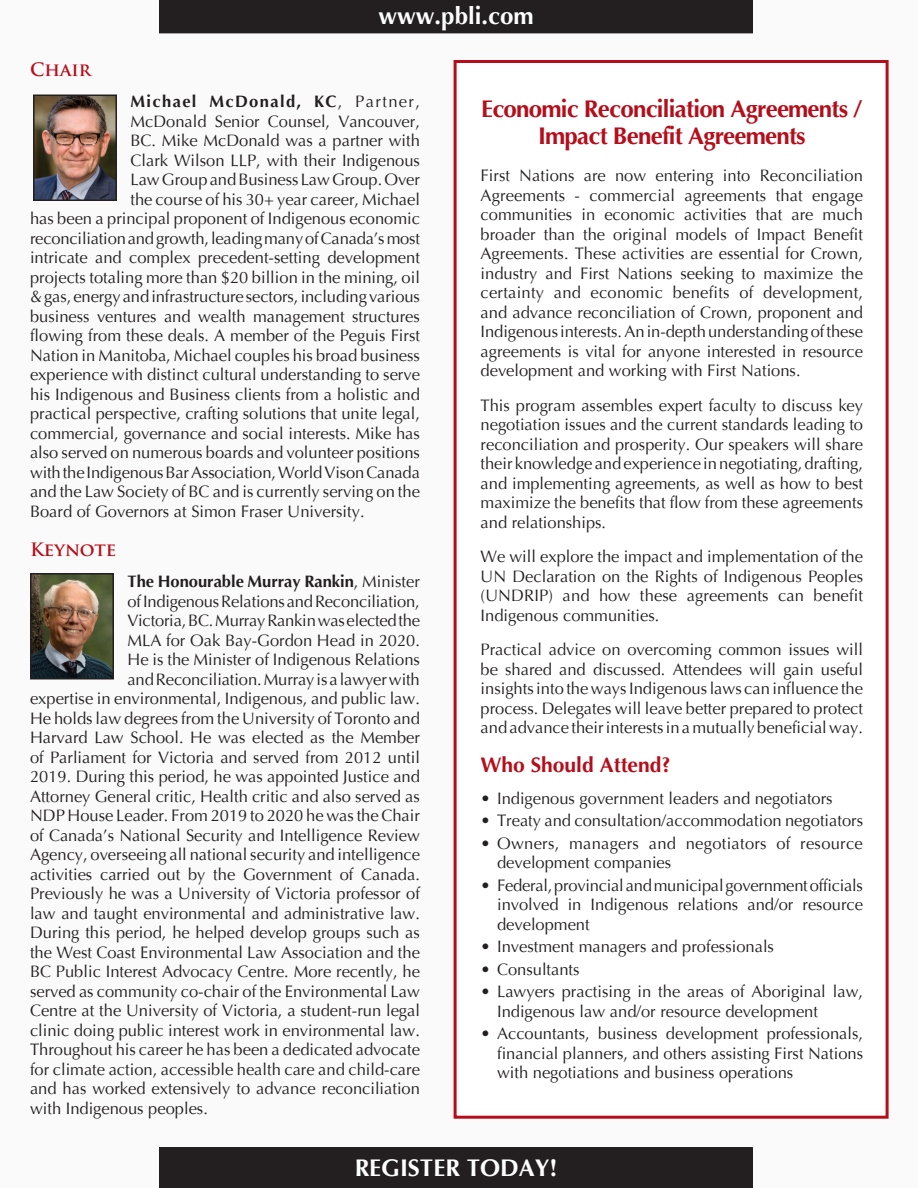
<style>
.page{position:relative;width:918px;height:1188px;background:#fff}
.page>*{position:absolute;margin:0;border:0;box-sizing:border-box;transform-origin:0 0}
.Front_Title{font:700 24px/27px "Optima";letter-spacing:-.03em;color:#b50e1a;text-align:center}
.Agenda_Breaks{font:700 24px "Optima";color:#fff}
.Blurb_Points{font:700 21px "Optima";color:#b50e1a}
.Biography_title{font:700 18px "Trajan Pro";color:#b50e1a}
.Biography{font:16.5px "Optima";color:#231f20}
.Blurb{font:16.5px/19.5px "Optima";color:#231f20;text-align:justify}
.Blurb-2{font:16.5px/19.5px "Optima";letter-spacing:.02em;color:#231f20}
.Biography-2{font:700 16.5px "Optima";color:#231f20}
.Biography-3{font:700 16.5px "Optima";letter-spacing:.085em;color:#231f20}
.s1{font-weight:400}
</style>
<div class="page">
<div style="left:159px;top:0;width:594px;height:33px;background:#231f20"></div>
<div style="left:159px;top:1147px;width:594px;height:41px;background:#231f20"></div>
<div style="left:454px;top:60px;width:435px;height:1059px;background:#fff;border:3px solid #b50e1a"></div>
<img style="left:36px;top:97px;width:78px;height:101px">
<div style="left:33px;top:94px;width:84px;height:107px;border:2px solid #231f20"></div>
<img style="left:33px;top:576px;width:78px;height:101px">
<div style="left:30px;top:573px;width:84px;height:107px;border:2px solid #231f20"></div>
<p class="Biography_title" style="left:30px;top:58px;width:63px">Chair</p>
<p class="Agenda_Breaks" style="left:379px;top:2px;width:156px">www.pbli.com</p>
<p class="Biography-3" style="left:130px;top:92px;width:291px">Michael McDonald, KC<span class="s1">, Partner,</span></p>
<p class="Biography" style="left:130px;top:112px;width:291px">McDonald Senior Counsel, Vancouver,</p>
<p class="Biography" style="left:130px;top:131px;width:291px">BC. Mike McDonald was a partner with</p>
<p class="Biography" style="left:130px;top:151px;width:291px">Clark Wilson LLP, with their Indigenous</p>
<p class="Biography" style="left:130px;top:170px;width:291px">Law Group and Business Law Group. Over</p>
<p class="Biography" style="left:130px;top:190px;width:291px">the course of his 30+ year career, Michael</p>
<p class="Biography" style="left:30px;top:209px;width:391px">has been a principal proponent of Indigenous economic</p>
<p class="Biography" style="left:30px;top:229px;width:392px">reconciliation and growth, leading many of Canada’s most</p>
<p class="Biography" style="left:30px;top:248px;width:391px">intricate and complex precedent-setting development</p>
<p class="Biography" style="left:30px;top:268px;width:391px">projects totaling more than $20 billion in the mining, oil</p>
<p class="Biography" style="left:30px;top:287px;width:391px">&amp; gas, energy and infrastructure sectors, including various</p>
<p class="Biography" style="left:30px;top:307px;width:391px">business ventures and wealth management structures</p>
<p class="Biography" style="left:30px;top:326px;width:392px">flowing from these deals. A member of the Peguis First</p>
<p class="Biography" style="left:30px;top:346px;width:391px">Nation in Manitoba, Michael couples his broad business</p>
<p class="Biography" style="left:30px;top:365px;width:391px">experience with distinct cultural understanding to serve</p>
<p class="Biography" style="left:30px;top:385px;width:391px">his Indigenous and Business clients from a holistic and</p>
<p class="Biography" style="left:30px;top:404px;width:392px">practical perspective, crafting solutions that unite legal,</p>
<p class="Biography" style="left:30px;top:424px;width:391px">commercial, governance and social interests. Mike has</p>
<p class="Biography" style="left:30px;top:443px;width:391px">also served on numerous boards and volunteer positions</p>
<p class="Biography" style="left:30px;top:463px;width:391px">with the Indigenous Bar Association, World Vison Canada</p>
<p class="Biography" style="left:30px;top:482px;width:391px">and the Law Society of BC and is currently serving on the</p>
<p class="Biography" style="left:30px;top:502px;width:336px">Board of Governors at Simon Fraser University.</p>
<p class="Biography_title" style="left:30px;top:538px;width:88px">Keynote</p>
<p class="Biography-2" style="left:128px;top:572px;width:294px">The Honourable Murray Rankin<span class="s1">, Minister</span></p>
<p class="Biography" style="left:128px;top:592px;width:294px">of Indigenous Relations and Reconciliation,</p>
<p class="Biography" style="left:128px;top:611px;width:294px">Victoria, BC. Murray Rankin was elected the</p>
<p class="Biography" style="left:128px;top:631px;width:294px">MLA for Oak Bay-Gordon Head in 2020.</p>
<p class="Biography" style="left:128px;top:650px;width:294px">He is the Minister of Indigenous Relations</p>
<p class="Biography" style="left:128px;top:670px;width:294px">and Reconciliation. Murray is a lawyer with</p>
<p class="Biography" style="left:30px;top:689px;width:391px">expertise in environmental, Indigenous, and public law.</p>
<p class="Biography" style="left:30px;top:709px;width:391px">He holds law degrees from the University of Toronto and</p>
<p class="Biography" style="left:30px;top:728px;width:391px">Harvard Law School. He was elected as the Member</p>
<p class="Biography" style="left:30px;top:748px;width:391px">of Parliament for Victoria and served from 2012 until</p>
<p class="Biography" style="left:30px;top:767px;width:391px">2019. During this period, he was appointed Justice and</p>
<p class="Biography" style="left:30px;top:787px;width:391px">Attorney General critic, Health critic and also served as</p>
<p class="Biography" style="left:30px;top:806px;width:391px">NDP House Leader. From 2019 to 2020 he was the Chair</p>
<p class="Biography" style="left:30px;top:826px;width:391px">of Canada’s National Security and Intelligence Review</p>
<p class="Biography" style="left:30px;top:845px;width:392px">Agency, overseeing all national security and intelligence</p>
<p class="Biography" style="left:30px;top:865px;width:391px">activities carried out by the Government of Canada.</p>
<p class="Biography" style="left:30px;top:884px;width:392px">Previously he was a University of Victoria professor of</p>
<p class="Biography" style="left:30px;top:904px;width:391px">law and taught environmental and administrative law.</p>
<p class="Biography" style="left:30px;top:923px;width:391px">During this period, he helped develop groups such as</p>
<p class="Biography" style="left:30px;top:943px;width:391px">the West Coast Environmental Law Association and the</p>
<p class="Biography" style="left:30px;top:962px;width:391px">BC Public Interest Advocacy Centre. More recently, he</p>
<p class="Biography" style="left:30px;top:982px;width:391px">served as community co-chair of the Environmental Law</p>
<p class="Biography" style="left:30px;top:1001px;width:392px">Centre at the University of Victoria, a student-run legal</p>
<p class="Biography" style="left:30px;top:1021px;width:391px">clinic doing public interest work in environmental law.</p>
<p class="Biography" style="left:30px;top:1040px;width:391px">Throughout his career he has been a dedicated advocate</p>
<p class="Biography" style="left:30px;top:1060px;width:391px">for climate action, accessible health care and child-care</p>
<p class="Biography" style="left:30px;top:1079px;width:391px">and has worked extensively to advance reconciliation</p>
<p class="Biography" style="left:30px;top:1099px;width:179px">with Indigenous peoples.</p>
<p class="Front_Title" style="left:481px;top:96px;width:383px">Economic Reconciliation Agreements /<br>Impact Benefit Agreements</p>
<p class="Blurb" style="left:481px;top:166px;width:384px">First Nations are now entering into Reconciliation Agreements - commercial agreements that engage communities in economic activities that are much broader than the original models of Impact Benefit Agreements. These activities are essential for Crown, industry and First Nations seeking to maximize the certainty and economic benefits of development, and advance reconciliation of Crown, proponent and Indigenous interests. An in-depth understanding of these agreements is vital for anyone interested in resource development and working with First Nations.</p>
<p class="Blurb" style="left:481px;top:396px;width:384px">This program assembles expert faculty to discuss key negotiation issues and the current standards leading to reconciliation and prosperity. Our speakers will share their knowledge and experience in negotiating, drafting, and implementing agreements, as well as how to best maximize the benefits that flow from these agreements and relationships.</p>
<p class="Blurb" style="left:481px;top:547px;width:384px">We will explore the impact and implementation of the UN Declaration on the Rights of Indigenous Peoples (UNDRIP) and how these agreements can benefit Indigenous communities.</p>
<p class="Blurb" style="left:481px;top:640px;width:384px">Practical advice on overcoming common issues will be shared and discussed. Attendees will gain useful insights into the ways Indigenous laws can influence the process. Delegates will leave better prepared to protect and advance their interests in a mutually beneficial way.</p>
<p class="Blurb_Points" style="left:481px;top:753px;width:192px">Who Should Attend?</p>
<p class="Blurb" style="left:481px;top:789px;width:354px">• Indigenous government leaders and negotiators</p>
<p class="Blurb" style="left:481px;top:811px;width:384px">• Treaty and consultation/accommodation negotiators</p>
<p class="Blurb-2" style="left:497px;top:834px;width:367px;text-indent:-16px">• Owners, managers and negotiators of resource development companies</p>
<p class="Blurb" style="left:497px;top:876px;width:367px;text-indent:-16px">• Federal, provincial and municipal government officials involved in Indigenous relations and/or resource development</p>
<p class="Blurb" style="left:481px;top:937px;width:295px">• Investment managers and professionals</p>
<p class="Blurb" style="left:481px;top:960px;width:101px">• Consultants</p>
<p class="Blurb" style="left:497px;top:982px;width:368px;text-indent:-16px">• Lawyers practising in the areas of Aboriginal law,<br>Indigenous law and/or resource development</p>
<p class="Blurb" style="left:497px;top:1024px;width:368px;text-indent:-16px">• Accountants, business development professionals, financial planners, and others assisting First Nations with negotiations and business operations</p>
<p class="Agenda_Breaks" style="left:355px;top:1154px;width:204px">REGISTER TODAY!</p>
</div>
